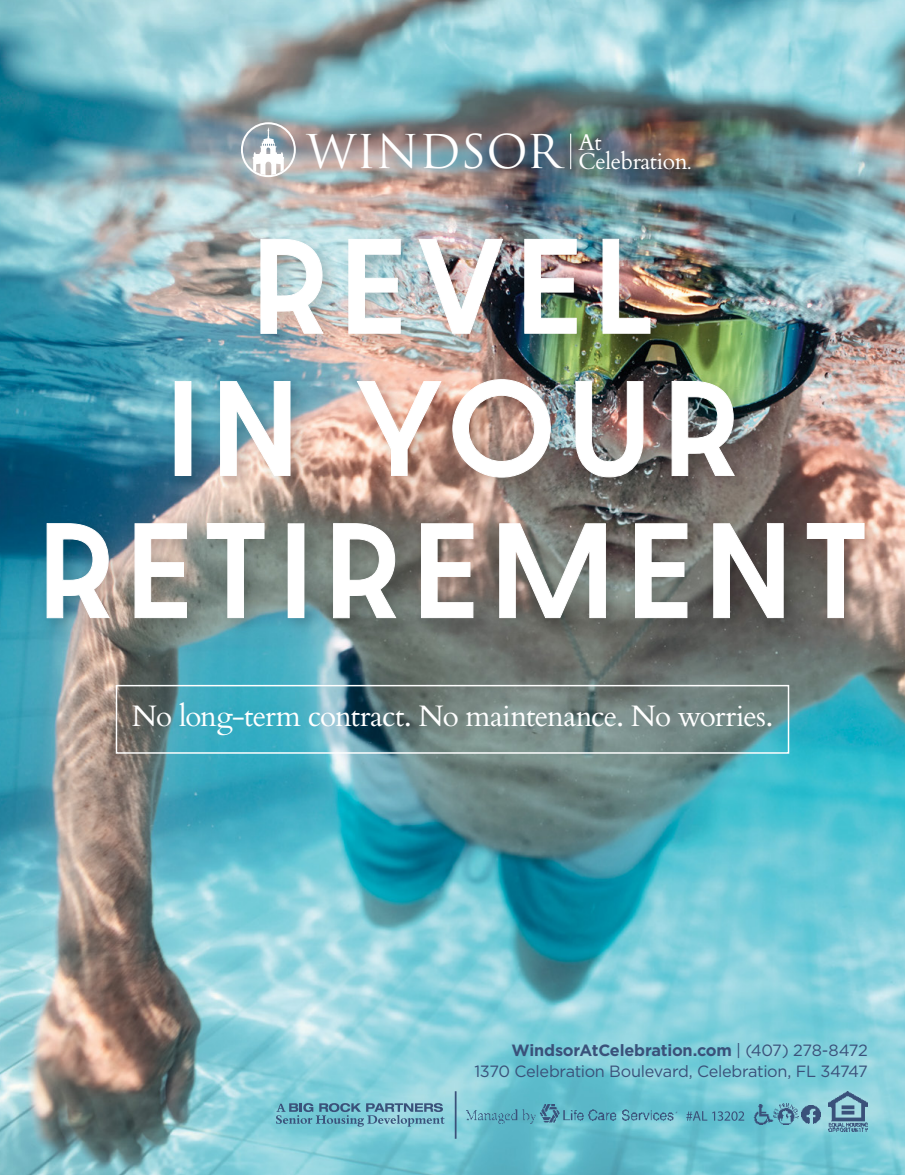
<style>
.page{position:relative;width:905px;height:1175px;background:#fff}
.page>*{position:absolute;margin:0;border:0;box-sizing:border-box;transform-origin:0 0}
.t1{font:500 114px/142.1px "Dazzle Unicase";letter-spacing:.14em;color:#fff;text-align:center}
.t2{font:45.3px "Trajan Pro";color:#fff}
.t3{font:29.55px "Cardo";letter-spacing:-.03em;color:#fff}
.t4{font:22.8px "Cardo";letter-spacing:-.02em;color:#fff}
.t5{font:16.35px/20.7px "Gotham";letter-spacing:-.02em;color:#3a517a;text-align:right}
.s1{font-size:17.4px}
.s2{font-weight:700}
</style>
<div class="page">
<img style="left:0;top:0;width:904px;height:1174px">
<div style="left:38px;top:231px;width:848px;height:408px;background:#000;opacity:.2"></div>
<div style="left:116px;top:685px;width:673px;height:68px;border:1px solid #fff"></div>
<svg style="left:241px;top:122px;width:55px;height:55px"></svg>
<hr style="left:570px;top:134px;width:1px;height:35px;background:#fff">
<svg style="left:276px;top:1103px;width:168px;height:23px;background:#6ba7bb"></svg>
<hr style="left:455px;top:1091px;width:1px;height:47px;background:#3a517a">
<img style="left:466px;top:1104px;width:211px;height:19px">
<img style="left:753px;top:1103px;width:45px;height:21px">
<img style="left:801px;top:1105px;width:19px;height:18px">
<svg style="left:686px;top:1111px;width:58px;height:9px"></svg>
<img style="left:828px;top:1091px;width:39px;height:40px">
<h2 class="t2" style="left:306px;top:123px;width:297px">WINDSOR <sup>At</sup></h2>
<h3 class="t4" style="left:578px;top:148px;width:115px">Celebration<span class="s1">.</span></h3>
<h1 class="t1" style="left:40px;top:215px;width:826px">REVEL<br>IN YOUR<br>RETIREMENT</h1>
<h3 class="t3" style="left:132px;top:692px;width:642px">No long-term contract. No maintenance. No worries.</h3>
<p class="t5" style="left:474px;top:1039px;width:395px"><span class="s2">WindsorAtCelebration.com</span> | (407) 278-8472<br>1370 Celebration Boulevard, Celebration, FL 34747</p>
</div>
